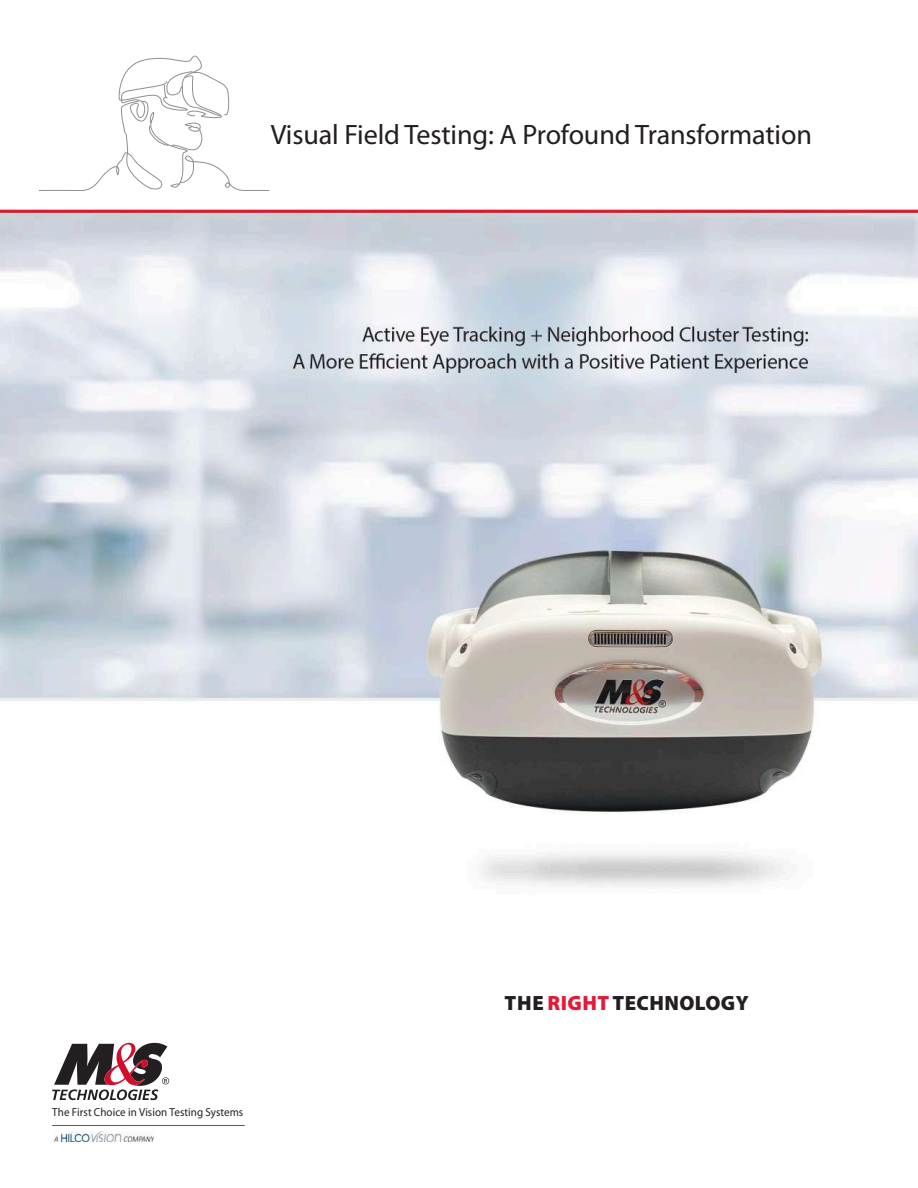
<style>
.page{position:relative;width:918px;height:1188px;background:#fff}
.page>*{position:absolute;margin:0;border:0;box-sizing:border-box;transform-origin:0 0}
.t1{font:28.2px "Myriad Pro";letter-spacing:-.005em;color:#231f20}
.t2{font:900 20.7px "Myriad Pro";letter-spacing:.02em;color:#231f20}
.t3{font:11.55px "Myriad Pro";letter-spacing:.005em;color:#231f20;scale:.95 1}
.s1{color:#e51836}
</style>
<div class="page">
<img style="left:0;top:208px;width:918px;height:679px">
<svg style="left:52px;top:1043px;width:117px;height:57px"></svg>
<img style="left:54px;top:1131px;width:100px;height:10px">
<hr style="left:52px;top:1125px;width:193px;height:1px;background:#e51836">
<svg style="left:38px;top:55px;width:232px;height:136px"></svg>
<p class="t1" style="left:271px;top:117px;width:543px">Visual Field Testing: A Profound Transformation</p>
<p class="t3" style="left:52px;top:1105px;width:203px">The First Choice in Vision Testing Systems</p>
<p class="t2" style="left:504px;top:989px;width:246px">THE <span class="s1">RIGHT</span> TECHNOLOGY</p>
</div>
